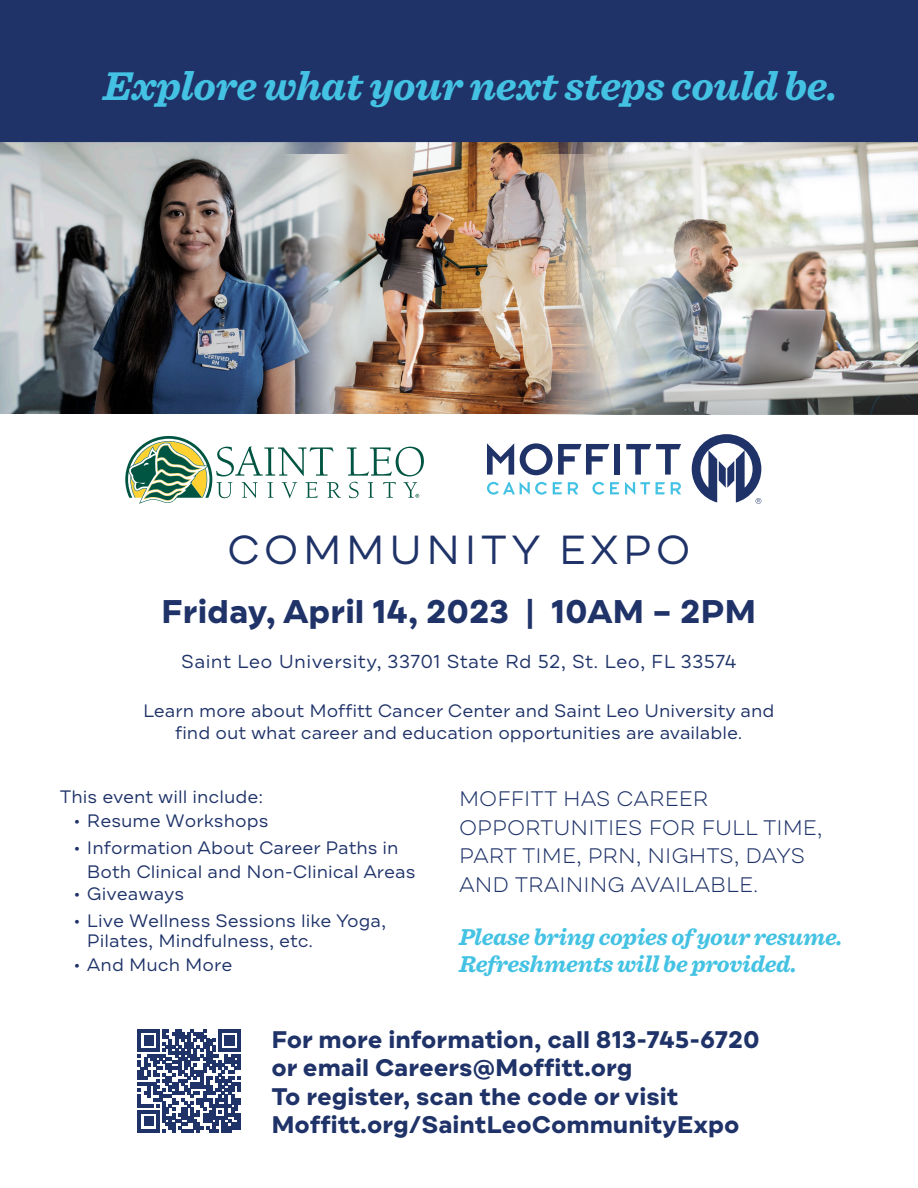
<style>
.page{position:relative;width:918px;height:1188px;background:#fff}
.page>*{position:absolute;margin:0;border:0;box-sizing:border-box;transform-origin:0 0}
.t1{font:italic 700 42px "Sentinel";letter-spacing:-.01em;color:#44c2e3}
.t2{font:40.5px "Draft A";letter-spacing:.1em;color:#1f3369}
.t3{font:700 32.7px "Draft A";color:#1f3369}
.t4{font:700 24px/28.5px "Draft A";color:#1f3369}
.t5{font:italic 700 24px "Sentinel";letter-spacing:-.01em;color:#44c2e3}
.t6{font:300 21px/28.5px "Draft A";color:#1f3369}
.t7{font:18.75px "Draft A";letter-spacing:.02em;color:#1f3369}
.t8{font:18px/23.5px "Draft A";color:#1f3369}
</style>
<div class="page">
<div style="left:0;top:0;width:918px;height:153px;background:#1f3369"></div>
<img style="left:644px;top:143px;width:274px;height:271px">
<img style="left:0;top:143px;width:293px;height:271px">
<img style="left:293px;top:143px;width:351px;height:271px">
<svg style="left:349px;top:482px;width:10px;height:16px"></svg>
<svg style="left:368px;top:482px;width:6px;height:16px"></svg>
<svg style="left:383px;top:482px;width:13px;height:16px"></svg>
<svg style="left:347px;top:447px;width:77px;height:29px"></svg>
<svg style="left:403px;top:482px;width:16px;height:16px"></svg>
<svg style="left:125px;top:436px;width:216px;height:68px"></svg>
<div style="left:614px;top:444px;width:6px;height:31px;background:#1f3369"></div>
<svg style="left:487px;top:443px;width:27px;height:32px"></svg>
<svg style="left:520px;top:443px;width:89px;height:32px"></svg>
<svg style="left:626px;top:444px;width:55px;height:31px"></svg>
<svg style="left:592px;top:482px;width:12px;height:13px"></svg>
<svg style="left:553px;top:482px;width:9px;height:12px"></svg>
<svg style="left:487px;top:482px;width:60px;height:13px"></svg>
<svg style="left:568px;top:482px;width:10px;height:12px"></svg>
<svg style="left:656px;top:482px;width:9px;height:12px"></svg>
<svg style="left:610px;top:482px;width:9px;height:12px"></svg>
<svg style="left:671px;top:482px;width:10px;height:12px"></svg>
<svg style="left:625px;top:482px;width:25px;height:13px"></svg>
<svg style="left:692px;top:434px;width:69px;height:70px"></svg>
<svg style="left:138px;top:1030px;width:102px;height:102px"></svg>
<p class="t1" style="left:103px;top:53px;width:736px">Explore what your next steps could be.</p>
<p class="t2" style="left:227px;top:524px;width:465px">COMMUNITY EXPO</p>
<p class="t3" style="left:161px;top:593px;width:597px">Friday, April 14, 2023 | 10AM – 2PM</p>
<p class="t7" style="left:181px;top:650px;width:557px">Saint Leo University, 33701 State Rd 52, St. Leo, FL 33574</p>
<p class="t8" style="left:143px;top:701px;width:633px">Learn more about Moffitt Cancer Center and Saint Leo University and</p>
<p class="t8" style="left:175px;top:722px;width:569px">find out what career and education opportunities are available.</p>
<p class="t8" style="left:60px;top:787px;width:205px">This event will include:</p>
<p class="t8" style="left:73px;top:811px;width:196px">• Resume Workshops</p>
<p class="t8" style="left:87px;top:838px;width:330px;text-indent:-14px">• Information About Career Paths in<br>Both Clinical and Non-Clinical Areas</p>
<p class="t8" style="left:73px;top:884px;width:112px">• Giveaways</p>
<p class="t8" style="left:87px;top:913px;width:301px;line-height:19.8px;text-indent:-14px">• Live Wellness Sessions like Yoga,<br>Pilates, Mindfulness, etc.</p>
<p class="t8" style="left:73px;top:955px;width:161px">• And Much More</p>
<p class="t6" style="left:459px;top:786px;width:365px">MOFFITT HAS CAREER<br>OPPORTUNITIES FOR FULL TIME,<br>PART TIME, PRN, NIGHTS, DAYS<br>AND TRAINING AVAILABLE.</p>
<p class="t5" style="left:459px;top:918px;width:385px">Please bring copies of your resume.</p>
<p class="t5" style="left:459px;top:945px;width:339px">Refreshments will be provided.</p>
<p class="t4" style="left:271px;top:1025px;width:490px">For more information, call 813-745-6720 or email Careers@Moffitt.org</p>
<p class="t4" style="left:271px;top:1082px;width:470px">To register, scan the code or visit<br>Moffitt.org/SaintLeoCommunityExpo</p>
</div>
